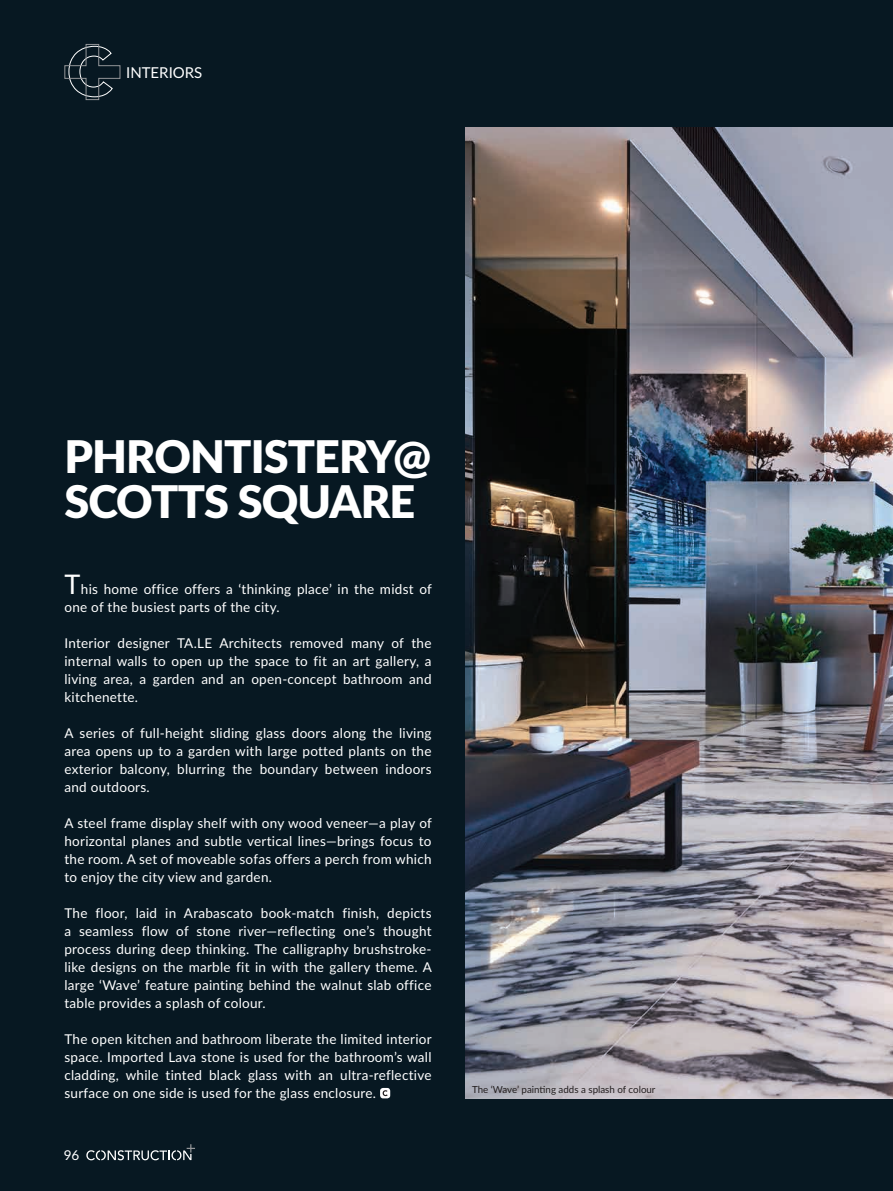
<style>
.page{position:relative;width:893px;height:1191px;background:#071822}
.page>*{position:absolute;margin:0;border:0;box-sizing:border-box;transform-origin:0 0}
.t1{font:900 45px/45px "Lato";letter-spacing:-.02em;color:#fff}
.t2{font:15px "Lato";color:#fff}
.t3{font:13.5px/18px "Lato";letter-spacing:.02em;color:#fff;text-align:justify}
.t4{font:9.75px "Lato";color:#231f20}
.s1{font-size:27px}
</style>
<div class="page">
<img style="left:466px;top:128px;width:427px;height:970px">
<div style="left:380px;top:1088px;width:10px;height:10px;background:#fff;border-radius:3px"></div>
<svg style="left:383px;top:1090px;width:5px;height:6px"></svg>
<svg style="left:86px;top:1144px;width:109px;height:16px"></svg>
<svg style="left:64px;top:44px;width:57px;height:56px"></svg>
<p class="t2" style="left:126px;top:62px;width:78px">INTERIORS</p>
<h1 class="t1" style="left:64px;top:432px;width:368px">PHRONTISTERY@<br>SCOTTS SQUARE</h1>
<p class="t3" style="left:64px;top:580px;width:369px"><span class="s1">T</span>his home office offers a ‘thinking place’ in the midst of one of the busiest parts of the city.</p>
<p class="t3" style="left:64px;top:634px;width:369px">Interior designer TA.LE Architects removed many of the internal walls to open up the space to fit an art gallery, a living area, a garden and an open-concept bathroom and kitchenette.</p>
<p class="t3" style="left:64px;top:724px;width:369px">A series of full-height sliding glass doors along the living area opens up to a garden with large potted plants on the exterior balcony, blurring the boundary between indoors and outdoors.</p>
<p class="t3" style="left:64px;top:814px;width:369px">A steel frame display shelf with ony wood veneer—a play of horizontal planes and subtle vertical lines—brings focus to the room. A set of moveable sofas offers a perch from which to enjoy the city view and garden.</p>
<p class="t3" style="left:64px;top:903px;width:369px">The floor, laid in Arabascato book-match finish, depicts a seamless flow of stone river—reflecting one’s thought process during deep thinking. The calligraphy brushstroke&shy;like designs on the marble fit in with the gallery theme. A large ‘Wave’ feature painting behind the walnut slab office table provides a splash of colour.</p>
<p class="t3" style="left:64px;top:1029px;width:369px">The open kitchen and bathroom liberate the limited interior space. Imported Lava stone is used for the bathroom’s wall cladding, while tinted black glass with an ultra-reflective surface on one side is used for the glass enclosure.</p>
<p class="t3" style="left:64px;top:1145px;width:17px">96</p>
<p class="t4" style="left:472px;top:1082px;width:185px">The ‘Wave’ painting adds a splash of colour</p>
</div>
